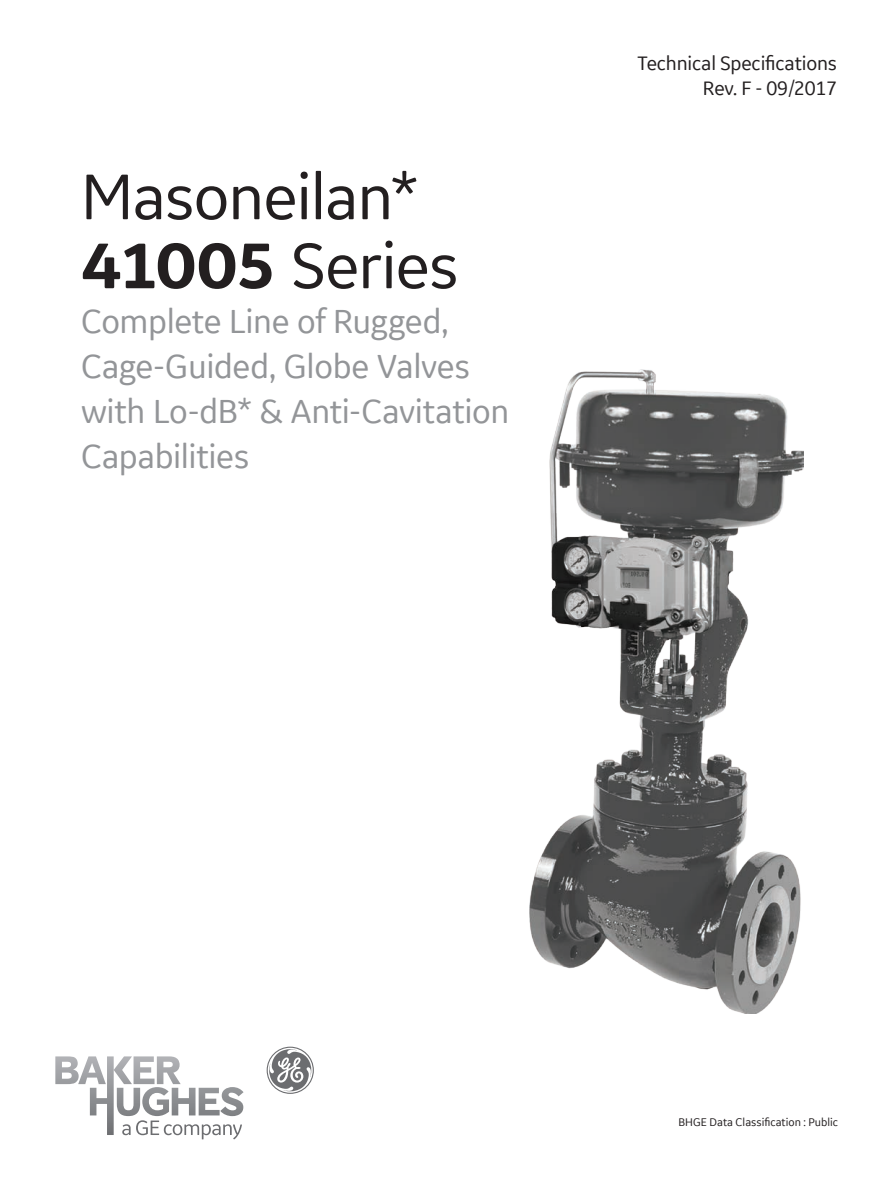
<style>
.page{position:relative;width:891px;height:1188px;background:#fff}
.page>*{position:absolute;margin:0;border:0;box-sizing:border-box;transform-origin:0 0}
.t1{font:69px "GE Inspira Sans";letter-spacing:-.015em;color:#231f20}
.t2{font:36px/45px "GE Inspira Sans";letter-spacing:-.01em;color:#939598}
.t3{font:21px "GE Inspira Sans";letter-spacing:-.01em;color:#231f20}
.t4{font:12px "GE Inspira Sans";color:#231f20}
.s1{font-weight:700}
</style>
<div class="page">
<img style="left:529px;top:370px;width:274px;height:643px">
<svg style="left:55px;top:1047px;width:259px;height:92px"></svg>
<p class="t1" style="left:81px;top:155px;width:339px">Masoneilan*</p>
<p class="t1" style="left:81px;top:224px;width:379px"><span class="s1">41005</span> Series</p>
<p class="t2" style="left:81px;top:298px;width:430px">Complete Line of Rugged,<br>Cage-Guided, Globe Valves with Lo-dB* &amp; Anti-Cavitation<br>Capabilities</p>
<p class="t3" style="left:638px;top:51px;width:201px">Technical Specifications</p>
<p class="t3" style="left:703px;top:76px;width:136px">Rev. F - 09/2017</p>
<p class="t4" style="left:678px;top:1115px;width:161px">BHGE Data Classification : Public</p>
</div>
